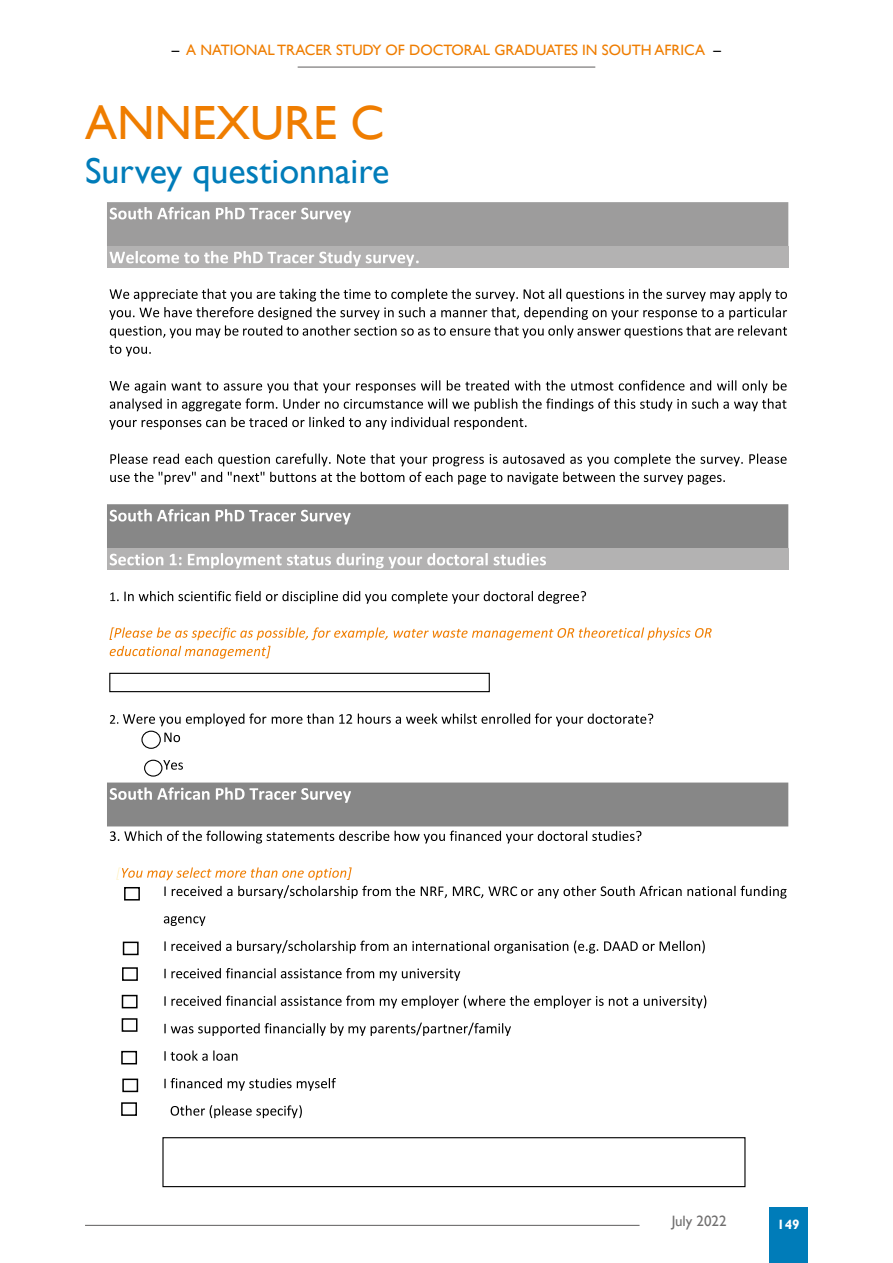
<style>
.page{position:relative;width:893px;height:1263px;background:#fff}
.page>*{position:absolute;margin:0;border:0;box-sizing:border-box;transform-origin:0 0}
.t1{font:48px "Gill Sans";color:#ef7d00}
.t2{font:36px "Gill Sans";color:#007cb9}
.t3{font:15px "Gill Sans";color:#ef7d00}
.t4{font:15px "Gill Sans";color:#706f6f}
.t5{font:700 13.5px "Gill Sans";color:#fff}
.s1{color:#000}
</style>
<div class="page">
<div style="left:769px;top:1208px;width:39px;height:55px;background:#007cb9"></div>
<hr style="left:298px;top:67px;width:297px;height:1px;background:#706f6f">
<hr style="left:85px;top:1225px;width:554px;height:1px;background:#706f6f">
<div style="left:162px;top:1137px;width:583px;height:50px;border:1px solid #000"></div>
<div style="left:107px;top:246px;width:681px;height:22px;background:#b3b2b2"></div>
<svg style="left:107px;top:202px;width:681px;height:64px"></svg>
<svg style="left:110px;top:289px;width:677px;height:12px"></svg>
<svg style="left:109px;top:307px;width:678px;height:31px"></svg>
<svg style="left:109px;top:345px;width:42px;height:11px"></svg>
<svg style="left:110px;top:380px;width:677px;height:31px"></svg>
<svg style="left:109px;top:417px;width:417px;height:13px"></svg>
<svg style="left:110px;top:453px;width:677px;height:13px"></svg>
<svg style="left:110px;top:472px;width:615px;height:13px"></svg>
<div style="left:107px;top:548px;width:681px;height:22px;background:#b3b2b2"></div>
<svg style="left:107px;top:504px;width:681px;height:64px"></svg>
<svg style="left:110px;top:591px;width:276px;height:13px"></svg>
<svg style="left:392px;top:591px;width:194px;height:13px"></svg>
<svg style="left:109px;top:627px;width:603px;height:13px"></svg>
<svg style="left:110px;top:646px;width:160px;height:13px"></svg>
<svg style="left:110px;top:713px;width:156px;height:13px"></svg>
<svg style="left:272px;top:713px;width:61px;height:11px"></svg>
<svg style="left:339px;top:714px;width:13px;height:10px"></svg>
<svg style="left:358px;top:713px;width:295px;height:13px"></svg>
<svg style="left:164px;top:732px;width:16px;height:10px"></svg>
<svg style="left:163px;top:760px;width:20px;height:10px"></svg>
<svg style="left:107px;top:782px;width:681px;height:61px"></svg>
<svg style="left:116px;top:867px;width:671px;height:32px"></svg>
<svg style="left:164px;top:916px;width:41px;height:10px"></svg>
<svg style="left:164px;top:941px;width:67px;height:10px"></svg>
<svg style="left:237px;top:940px;width:468px;height:13px"></svg>
<svg style="left:164px;top:968px;width:296px;height:13px"></svg>
<svg style="left:164px;top:995px;width:542px;height:13px"></svg>
<svg style="left:164px;top:1022px;width:347px;height:14px"></svg>
<svg style="left:164px;top:1050px;width:73px;height:11px"></svg>
<svg style="left:164px;top:1078px;width:172px;height:13px"></svg>
<svg style="left:171px;top:1105px;width:131px;height:13px"></svg>
<div style="left:109px;top:673px;width:381px;height:19px;border:1px solid #000"></div>
<img style="left:110px;top:679px;width:379px;height:7px">
<div style="left:141px;top:731px;width:20px;height:18px;border:1px solid #000;border-radius:50%"></div>
<div style="left:144px;top:760px;width:18px;height:17px;border:1px solid #000;border-radius:50%"></div>
<div style="left:125px;top:888px;width:14px;height:12px;background:#fff"></div>
<div style="left:124px;top:887px;width:16px;height:13px;border:2px solid #000"></div>
<div style="left:123px;top:941px;width:16px;height:14px;border:2px solid #000"></div>
<div style="left:122px;top:967px;width:16px;height:14px;border:2px solid #000"></div>
<div style="left:122px;top:995px;width:16px;height:13px;border:2px solid #000"></div>
<div style="left:122px;top:1018px;width:15px;height:14px;border:2px solid #000"></div>
<div style="left:121px;top:1051px;width:16px;height:13px;border:2px solid #000"></div>
<div style="left:122px;top:1078px;width:16px;height:14px;border:2px solid #000"></div>
<div style="left:121px;top:1102px;width:16px;height:14px;border:2px solid #000"></div>
<p class="t3" style="left:172px;top:41px;width:551px"><span class="s1">–</span> A NATIONAL TRACER STUDY OF DOCTORAL GRADUATES IN SOUTH AFRICA <span class="s1">–</span></p>
<h1 class="t1" style="left:85px;top:95px;width:301px">ANNEXURE C</h1>
<h2 class="t2" style="left:85px;top:150px;width:306px">Survey questionnaire</h2>
<p class="t4" style="left:672px;top:1212px;width:56px">July 2022</p>
<p class="t5" style="left:777px;top:1217px;width:24px">149</p>
</div>
